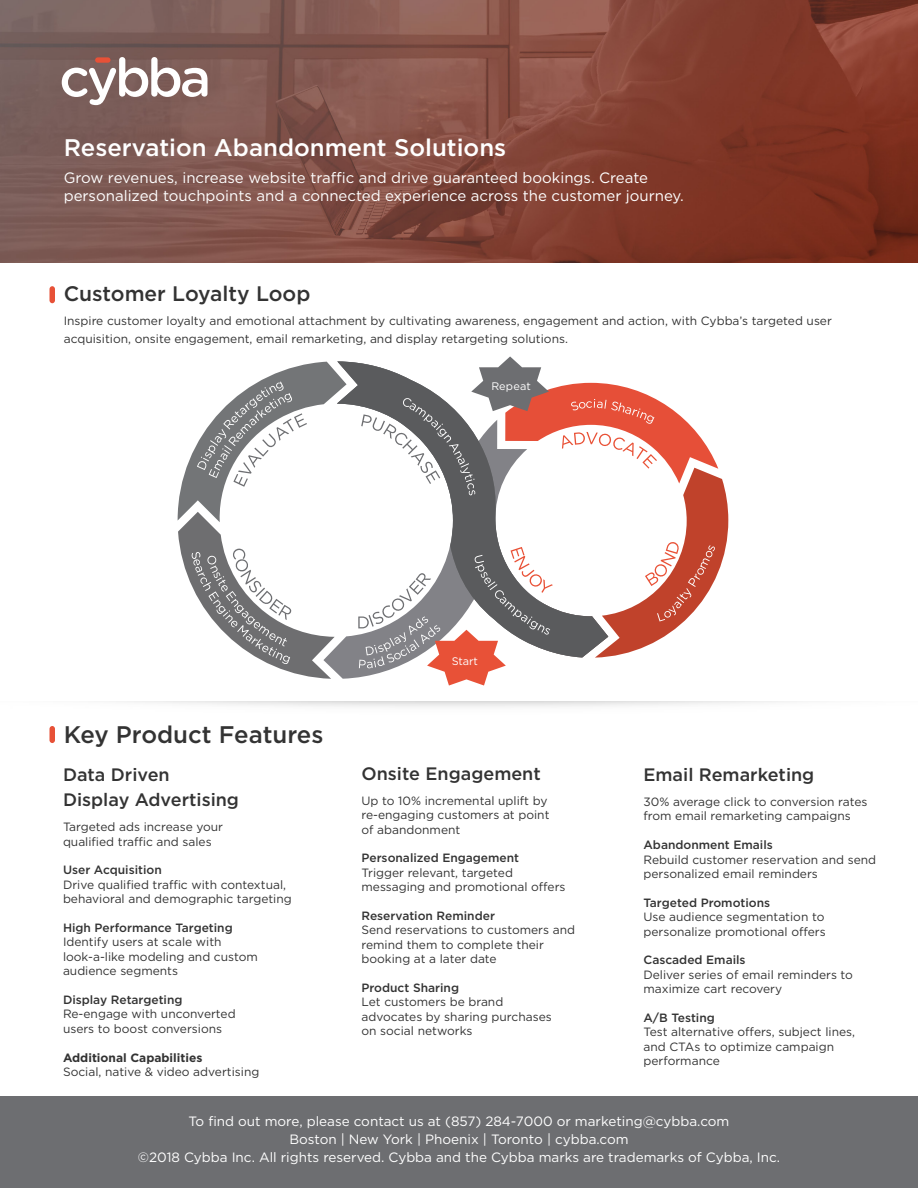
<style>
.page{position:relative;width:918px;height:1188px;background:#fff}
.page>*{position:absolute;margin:0;border:0;box-sizing:border-box;transform-origin:0 0}
.t1{font:500 24px "Gotham";color:#fff}
.t2{font:500 24px "Gotham";color:#333}
.t3{font:500 21px "Gotham";color:#333}
.t4{font:500 18px/25.2px "Gotham";color:#333}
.t5{font:15px/18px "Gotham";color:#fff}
.t6{font:13.5px/18px "Gotham";color:#fff;text-align:center}
.t7{font:12px/14.4px "Gotham";color:#333}
.t8{font:500 12px "Gotham";color:#333}
.t9{font:700 12px "Gotham";color:#333}
.t10{font:10.95px "Gotham";letter-spacing:.01em;color:#fff}
</style>
<div class="page">
<img style="left:0;top:0;width:917px;height:263px">
<div style="left:0;top:1096px;width:918px;height:92px;background:#6d6e71"></div>
<svg style="left:62px;top:57px;width:145px;height:48px"></svg>
<div style="left:95px;top:57px;width:16px;height:6px;background:#e75137;border-radius:3px"></div>
<div style="left:50px;top:726px;width:5px;height:17px;background:#e75137;border-radius:3px"></div>
<svg style="left:337px;top:361px;width:21px;height:296px"></svg>
<svg style="left:178px;top:362px;width:169px;height:317px"></svg>
<svg style="left:358px;top:356px;width:370px;height:330px"></svg>
<div style="left:50px;top:286px;width:5px;height:17px;background:#e75137;border-radius:3px"></div>
<h1 class="t1" style="left:64px;top:132px;width:444px">Reservation Abandonment Solutions</h1>
<p class="t5" style="left:64px;top:169px;width:622px">Grow revenues, increase website traffic and drive guaranteed bookings. Create personalized touchpoints and a connected experience across the customer journey.</p>
<h2 class="t3" style="left:64px;top:280px;width:248px">Customer Loyalty Loop</h2>
<p class="t7" style="left:64px;top:311px;width:770px;line-height:18px">Inspire customer loyalty and emotional attachment by cultivating awareness, engagement and action, with Cybba’s targeted user acquisition, onsite engagement, email remarketing, and display retargeting solutions.</p>
<p class="t10" style="left:492px;top:379px;width:41px">Repeat</p>
<h1 class="t2" style="left:64px;top:719px;width:261px">Key Product Features</h1>
<h3 class="t4" style="left:63px;top:762px;width:178px">Data Driven<br>Display Advertising</h3>
<p class="t7" style="left:63px;top:820px;width:162px">Targeted ads increase your qualified traffic and sales</p>
<p class="t8" style="left:63px;top:862px;width:100px">User Acquisition</p>
<p class="t7" style="left:63px;top:877px;width:230px">Drive qualified traffic with contextual, behavioral and demographic targeting</p>
<p class="t8" style="left:63px;top:920px;width:171px">High Performance Targeting</p>
<p class="t7" style="left:63px;top:935px;width:196px">Identify users at scale with look-a-like modeling and custom audience segments</p>
<p class="t8" style="left:63px;top:992px;width:121px">Display Retargeting</p>
<p class="t7" style="left:63px;top:1007px;width:174px">Re-engage with unconverted users to boost conversions</p>
<p class="t9" style="left:63px;top:1049px;width:141px">Additional Capabilities</p>
<p class="t7" style="left:63px;top:1064px;width:198px">Social, native &amp; video advertising</p>
<p class="t10" style="left:452px;top:654px;width:28px">Start</p>
<h3 class="t4" style="left:362px;top:761px;width:181px">Onsite Engagement</h3>
<p class="t7" style="left:362px;top:793px;width:190px">Up to 10% incremental uplift by re-engaging customers at point of abandonment</p>
<p class="t8" style="left:362px;top:850px;width:159px">Personalized Engagement</p>
<p class="t7" style="left:362px;top:865px;width:206px">Trigger relevant, targeted messaging and promotional offers</p>
<p class="t8" style="left:362px;top:908px;width:135px">Reservation Reminder</p>
<p class="t7" style="left:362px;top:923px;width:215px">Send reservations to customers and remind them to complete their booking at a later date</p>
<p class="t8" style="left:362px;top:980px;width:99px">Product Sharing</p>
<p class="t7" style="left:362px;top:995px;width:192px">Let customers be brand advocates by sharing purchases on social networks</p>
<h3 class="t4" style="left:644px;top:762px;width:172px">Email Remarketing</h3>
<p class="t7" style="left:644px;top:794px;width:225px">30% average click to conversion rates from email remarketing campaigns</p>
<p class="t8" style="left:644px;top:837px;width:131px">Abandonment Emails</p>
<p class="t7" style="left:644px;top:852px;width:234px">Rebuild customer reservation and send personalized email reminders</p>
<p class="t8" style="left:644px;top:895px;width:128px">Targeted Promotions</p>
<p class="t7" style="left:644px;top:910px;width:184px">Use audience segmentation to personalize promotional offers</p>
<p class="t8" style="left:644px;top:952px;width:104px">Cascaded Emails</p>
<p class="t7" style="left:644px;top:967px;width:211px">Deliver series of email reminders to maximize cart recovery</p>
<p class="t8" style="left:644px;top:1010px;width:73px">A/B Testing</p>
<p class="t7" style="left:644px;top:1025px;width:213px">Test alternative offers, subject lines, and CTAs to optimize campaign performance</p>
<p class="t6" style="left:138px;top:1112px;width:644px">To find out more, please contact us at (857) 284-7000 or marketing@cybba.com<br>Boston | New York | Phoenix | Toronto | cybba.com<br>©2018 Cybba Inc. All rights reserved. Cybba and the Cybba marks are trademarks of Cybba, Inc.</p>
</div>
